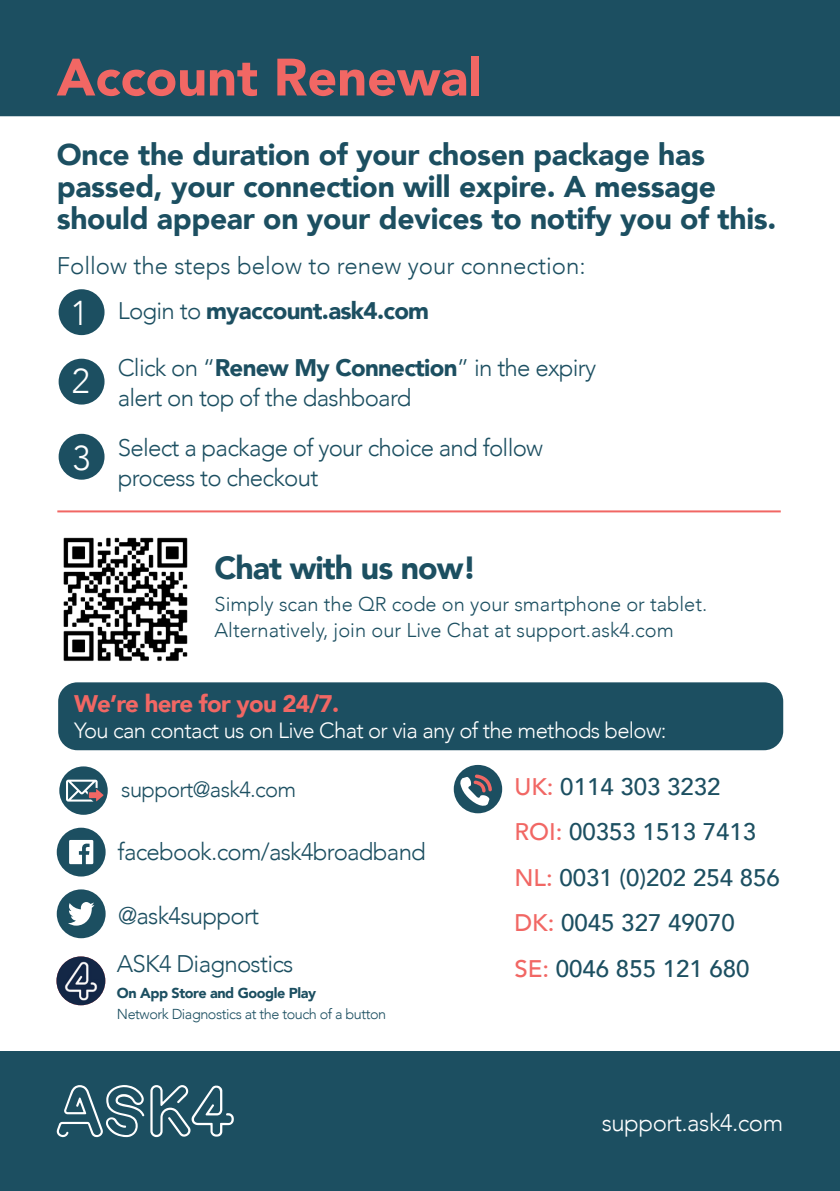
<style>
.page{position:relative;width:840px;height:1191px;background:#fff}
.page>*{position:absolute;margin:0;border:0;box-sizing:border-box;transform-origin:0 0}
.Body{font:900 52px "Avenir";color:#f16764}
.t1{font:300 34.4px "Avenir";color:#fff}
.t2{font:900 32px "Avenir";letter-spacing:-.03em;color:#1c4f61}
.Body-2{font:900 30px/32px "Avenir";letter-spacing:-.01em;color:#1c4f61}
.Body-3{font:300 24px/30px "Avenir";letter-spacing:-.03em;color:#1c4f61}
.t3{font:500 24px "Avenir";color:#1c4f61}
.Body-4{font:300 24px "Avenir";color:#1c4f61}
.Body-5{font:900 24px "Avenir";letter-spacing:-.03em;color:#1c4f61}
.Body-6{font:900 24px "Avenir";letter-spacing:-.03em;color:#f16764}
.t4{font:300 24px "Avenir";letter-spacing:-.02em;color:#fff}
.Body-7{font:300 22px "Avenir";letter-spacing:-.03em;color:#fff}
.t5{font:300 22px "Avenir";letter-spacing:-.03em;color:#1c4f61}
.t6{font:300 20px/26px "Avenir";color:#1c4f61}
.t7{font:300 14.4px "Avenir";letter-spacing:-.03em;color:#1c4f61}
.t8{font:900 14.4px "Avenir";letter-spacing:-.03em;color:#1c4f61}
.s1{font-weight:300}
.s2{font-weight:900}
.s3{color:#f16764}
</style>
<div class="page">
<div style="left:0;top:0;width:839px;height:116px;background:#1c4f61"></div>
<hr style="left:57px;top:510px;width:723px;height:2px;background:#f16764">
<div style="left:453px;top:765px;width:49px;height:48px;background:#1c4f61;border-radius:50%"></div>
<svg style="left:459px;top:774px;width:32px;height:32px"></svg>
<div style="left:59px;top:766px;width:49px;height:49px;background:#1c4f61;border-radius:50%"></div>
<div style="left:58px;top:682px;width:724px;height:68px;background:#1c4f61;border-radius:19px"></div>
<div style="left:57px;top:827px;width:49px;height:49px;background:#1c4f61;border-radius:50%"></div>
<svg style="left:69px;top:840px;width:24px;height:24px"></svg>
<div style="left:57px;top:889px;width:49px;height:49px;background:#1c4f61;border-radius:50%"></div>
<svg style="left:68px;top:902px;width:26px;height:23px"></svg>
<img style="left:56px;top:956px;width:49px;height:49px;border-radius:24px">
<img style="left:63px;top:537px;width:125px;height:124px">
<div style="left:59px;top:289px;width:45px;height:46px;background:#1c4f61;border-radius:50%"></div>
<div style="left:59px;top:359px;width:45px;height:45px;background:#1c4f61;border-radius:50%"></div>
<div style="left:59px;top:434px;width:45px;height:46px;background:#1c4f61;border-radius:50%"></div>
<svg style="left:66px;top:779px;width:37px;height:22px"></svg>
<div style="left:0;top:1051px;width:839px;height:140px;background:#1c4f61"></div>
<svg style="left:57px;top:1085px;width:87px;height:52px"></svg>
<svg style="left:150px;top:1085px;width:84px;height:52px"></svg>
<p class="Body" style="left:57px;top:33px;width:426px">Account Renewal</p>
<p class="Body-2" style="left:57px;top:138px;width:720px">Once the duration of your chosen package has passed, your connection will expire. A message should appear on your devices to notify you of this.</p>
<p class="Body-4" style="left:57px;top:252px;width:530px">Follow the steps below to renew your connection:</p>
<p class="t1" style="left:70px;top:292px;width:19px">1</p>
<p class="t1" style="left:72px;top:361px;width:19px">2</p>
<p class="t1" style="left:73px;top:437px;width:19px">3</p>
<p class="Body-5" style="left:118px;top:290px;width:313px"><span class="s1">Login to</span> myaccount.ask4.com</p>
<p class="Body-3" style="left:118px;top:353px;width:480px">Click on “<span class="s2">Renew My Connection</span>” in the expiry alert on top of the dashboard</p>
<p class="Body-3" style="left:118px;top:433px;width:426px">Select a package of your choice and follow process to checkout</p>
<p class="t2" style="left:214px;top:541px;width:263px">Chat with us now!</p>
<p class="t6" style="left:214px;top:591px;width:494px">Simply scan the QR code on your smartphone or tablet.<br>Alternatively, join our Live Chat at support.ask4.com</p>
<p class="Body-6" style="left:74px;top:683px;width:266px">We’re here for you 24/7.</p>
<p class="Body-7" style="left:74px;top:717px;width:593px">You can contact us on Live Chat or via any of the methods below:</p>
<p class="t5" style="left:121px;top:776px;width:176px">support@ask4.com</p>
<p class="t3" style="left:514px;top:765px;width:207px"><span class="s3">UK:</span> 0114 303 3232</p>
<p class="t3" style="left:514px;top:811px;width:243px"><span class="s3">ROI:</span> 00353 1513 7413</p>
<p class="t3" style="left:514px;top:856px;width:267px"><span class="s3">NL:</span> 0031 (0)202 254 856</p>
<p class="t3" style="left:514px;top:902px;width:222px"><span class="s3">DK:</span> 0045 327 49070</p>
<p class="t3" style="left:514px;top:947px;width:236px"><span class="s3">SE:</span> 0046 855 121 680</p>
<p class="Body-3" style="left:118px;top:837px;width:309px">facebook.com/ask4broadband</p>
<p class="Body-3" style="left:118px;top:900px;width:143px">@ask4support</p>
<p class="Body-3" style="left:117px;top:949px;width:178px">ASK4 Diagnostics</p>
<p class="t8" style="left:117px;top:980px;width:200px">On App Store and Google Play</p>
<p class="t7" style="left:117px;top:1006px;width:271px">Network Diagnostics at the touch of a button</p>
<p class="t4" style="left:601px;top:1108px;width:183px">support.ask4.com</p>
</div>
